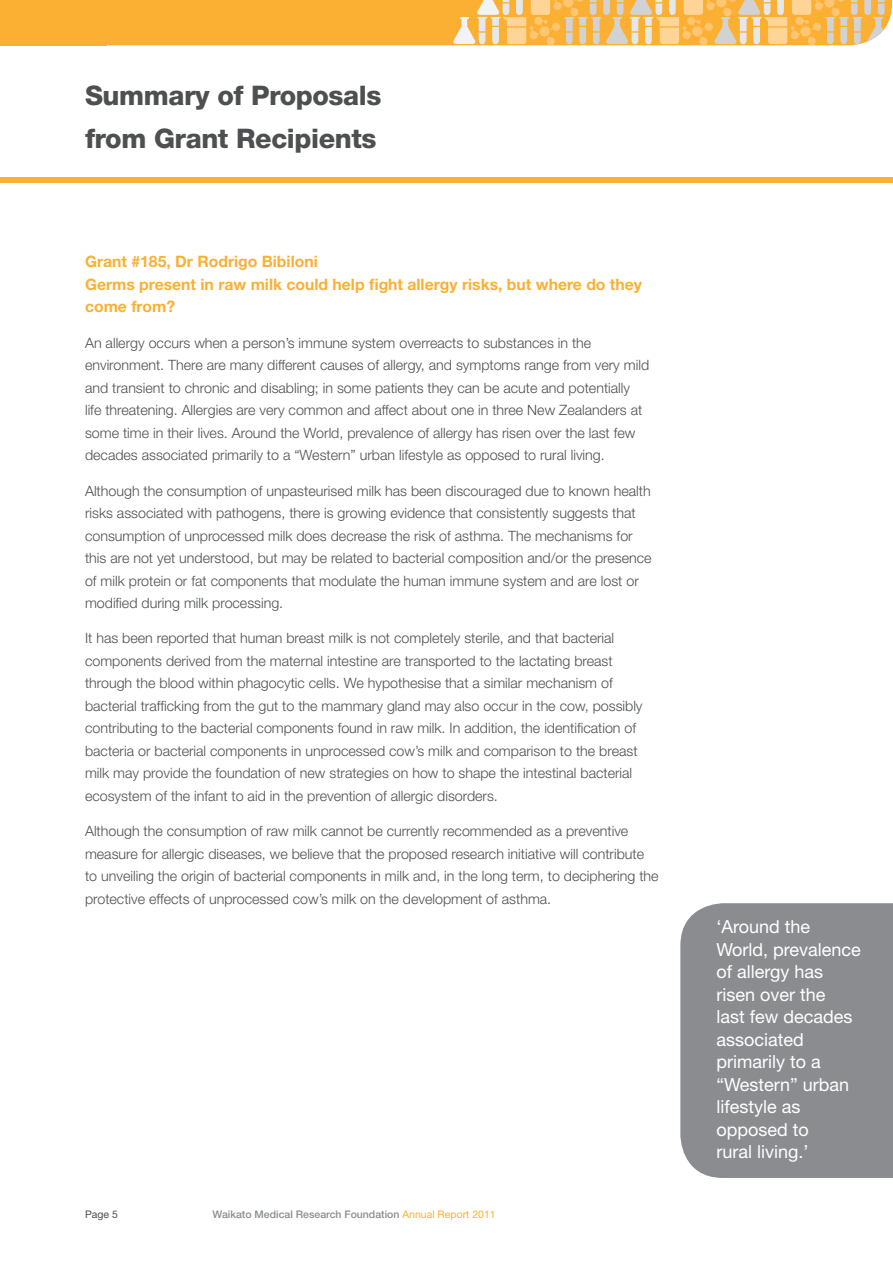
<style>
.page{position:relative;width:893px;height:1263px;background:#fff}
.page>*{position:absolute;margin:0;border:0;box-sizing:border-box;transform-origin:0 0}
.t1{font:800 27px "Helvetica Neue";letter-spacing:-.015em;color:#4e4f50}
.t2{font:18px/22.5px "Helvetica Neue";color:#fff}
.t3{font:700 15.75px/22.5px "Helvetica Neue";color:#fbb033}
.t4{font:300 14.25px/22.5px "Helvetica Neue";color:#4e4f50}
.t5{font:500 10.5px "Helvetica Neue";color:#8a8c8f}
.t6{font:10.5px "Helvetica Neue";color:#4e4f50}
.s1{font-weight:400;color:#fbb033}
</style>
<div class="page">
<svg style="left:106px;top:0;width:786px;height:45px;background:#f6ba56"></svg>
<div style="left:0;top:0;width:106px;height:45px;background:#fbb033"></div>
<div style="left:680px;top:903px;width:213px;height:275px;background:#8a8c8f"></div>
<div style="left:0;top:177px;width:893px;height:6px;background:#fbb033"></div>
<h1 class="t1" style="left:85px;top:79px;width:298px">Summary of Proposals</h1>
<h1 class="t1" style="left:85px;top:123px;width:293px">from Grant Recipients</h1>
<p class="t3" style="left:85px;top:250px;width:558px">Grant #185, Dr Rodrigo Bibiloni<br>Germs present in raw milk could help fight allergy risks, but where do they come from?</p>
<p class="t4" style="left:85px;top:331px;width:566px">An allergy occurs when a person’s immune system overreacts to substances in the environment. There are many different causes of allergy, and symptoms range from very mild and transient to chronic and disabling; in some patients they can be acute and potentially life threatening. Allergies are very common and affect about one in three New Zealanders at some time in their lives. Around the World, prevalence of allergy has risen over the last few decades associated primarily to a “Western” urban lifestyle as opposed to rural living.</p>
<p class="t4" style="left:85px;top:479px;width:568px">Although the consumption of unpasteurised milk has been discouraged due to known health risks associated with pathogens, there is growing evidence that consistently suggests that consumption of unprocessed milk does decrease the risk of asthma. The mechanisms for this are not yet understood, but may be related to bacterial composition and/or the presence of milk protein or fat components that modulate the human immune system and are lost or modified during milk processing.</p>
<p class="t4" style="left:85px;top:627px;width:559px">It has been reported that human breast milk is not completely sterile, and that bacterial components derived from the maternal intestine are transported to the lactating breast through the blood within phagocytic cells. We hypothesise that a similar mechanism of bacterial trafficking from the gut to the mammary gland may also occur in the cow, possibly contributing to the bacterial components found in raw milk. In addition, the identification of bacteria or bacterial components in unprocessed cow’s milk and comparison to the breast milk may provide the foundation of new strategies on how to shape the intestinal bacterial ecosystem of the infant to aid in the prevention of allergic disorders.</p>
<p class="t4" style="left:85px;top:819px;width:575px">Although the consumption of raw milk cannot be currently recommended as a preventive measure for allergic diseases, we believe that the proposed research initiative will contribute to unveiling the origin of bacterial components in milk and, in the long term, to deciphering the protective effects of unprocessed cow’s milk on the development of asthma.</p>
<p class="t6" style="left:85px;top:1208px;width:26px">Page</p>
<p class="t5" style="left:213px;top:1208px;width:285px">Waikato Medical Research Foundation <span class="s1">Annual Report 2011</span></p>
<p class="t2" style="left:716px;top:915px;width:146px">‘Around the<br>World, prevalence of allergy has risen over the<br>last few decades associated primarily to a “Western” urban lifestyle as opposed to<br>rural living.’</p>
</div>
